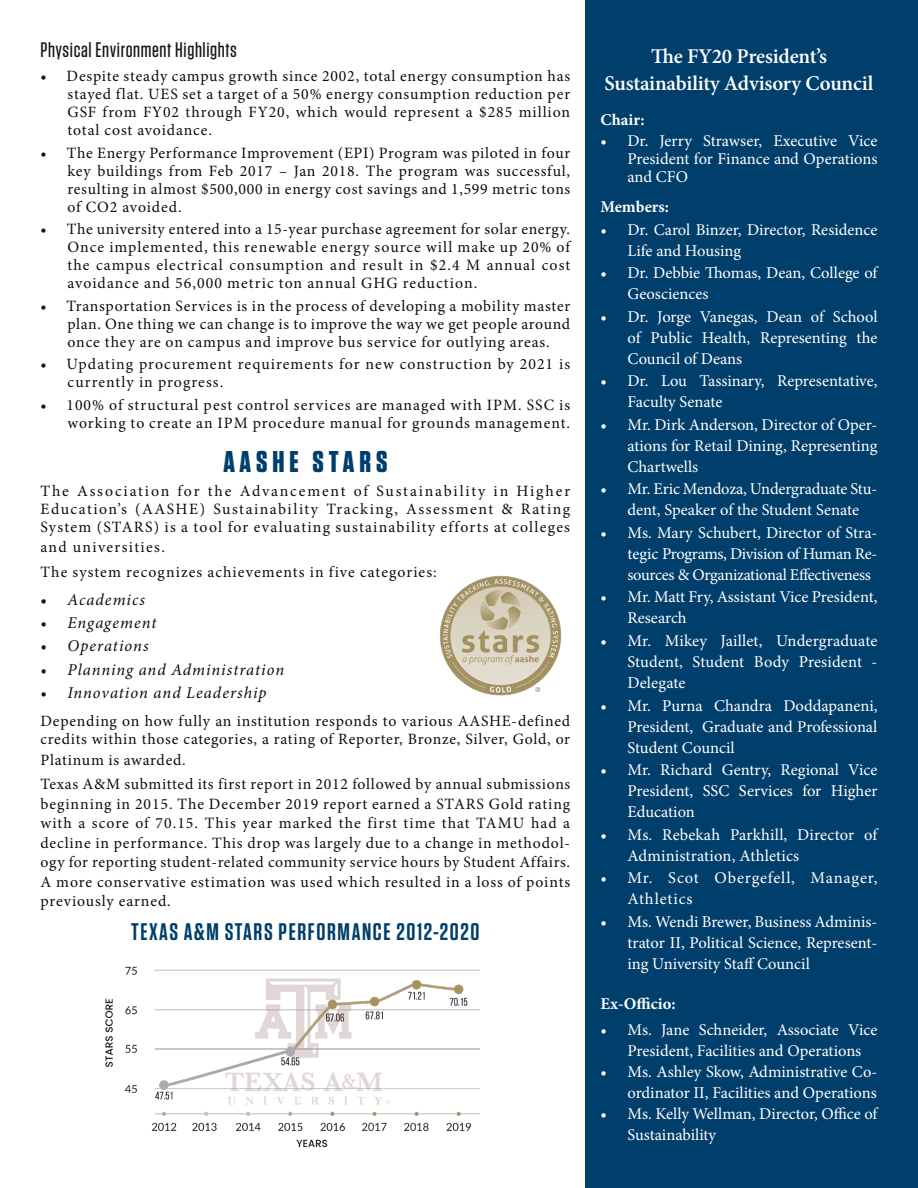
<style>
.page{position:relative;width:918px;height:1188px;background:#fff}
.page>*{position:absolute;margin:0;border:0;box-sizing:border-box;transform-origin:0 0}
.t1{font:700 30px "Tungsten";letter-spacing:.17em;color:#003e6b}
.t2{font:600 24px "Tungsten";letter-spacing:.07em;color:#003e6b}
.t3{font:600 21px/27px "Minion Pro";letter-spacing:-.01em;color:#fff;text-align:center}
.t4{font:500 21px "Tungsten";letter-spacing:.03em;color:#171717}
.t5{font:16.5px/21px "Minion Pro";color:#fff;text-align:justify}
.t6{font:italic 16.5px "Minion Pro";letter-spacing:.06em;color:#0d0d0d}
.t7{font:16.5px/21px "Minion Pro";letter-spacing:.05em;color:#fff}
.t8{font:700 16.5px "Minion Pro";color:#fff}
.t9{font:15.75px/18px "Minion Pro";letter-spacing:.055em;color:#0d0d0d;text-align:justify}
.s1{font-style:normal}
</style>
<div class="page">
<div style="left:585px;top:0;width:333px;height:1188px;background:#003e6b"></div>
<img style="left:439px;top:575px;width:123px;height:121px">
<img style="left:105px;top:966px;width:375px;height:182px">
<h3 class="t4" style="left:40px;top:39px;width:198px">Physical Environment Highlights</h3>
<p class="t9" style="left:67px;top:67px;width:504px;text-indent:-27px">• Despite steady campus growth since 2002, total energy consumption has stayed flat. UES set a target of a 50% energy consumption reduction per GSF from FY02 through FY20, which would represent a $285 million total cost avoidance.</p>
<p class="t9" style="left:67px;top:144px;width:504px;text-indent:-27px">• The Energy Performance Improvement (EPI) Program was piloted in four key buildings from Feb 2017 – Jan 2018. The program was successful, resulting in almost $500,000 in energy cost savings and 1,599 metric tons of CO2 avoided.</p>
<p class="t9" style="left:67px;top:220px;width:504px;text-indent:-27px">• The university entered into a 15-year purchase agreement for solar energy.<br>Once implemented, this renewable energy source will make up 20% of the campus electrical consumption and result in $2.4 M annual cost avoidance and 56,000 metric ton annual GHG reduction.</p>
<p class="t9" style="left:67px;top:297px;width:504px;text-indent:-27px">• Transportation Services is in the process of developing a mobility master plan. One thing we can change is to improve the way we get people around once they are on campus and improve bus service for outlying areas.</p>
<p class="t9" style="left:67px;top:355px;width:504px;text-indent:-27px">• Updating procurement requirements for new construction by 2021 is currently in progress.</p>
<p class="t9" style="left:41px;top:396px;width:531px;text-align:right">• 100% of structural pest control services are managed with IPM. SSC is working to create an IPM procedure manual for grounds management.</p>
<h1 class="t1" style="left:223px;top:446px;width:166px">AASHE STARS</h1>
<p class="t9" style="left:41px;top:482px;width:531px">The Association for the Advancement of Sustainability in Higher Education’s (AASHE) Sustainability Tracking, Assessment &amp; Rating System (STARS) is a tool for evaluating sustainability efforts at colleges</p>
<p class="t9" style="left:41px;top:535px;width:398px;line-height:24.9px">and universities.<br>The system recognizes achievements in five categories:</p>
<p class="t6" style="left:40px;top:588px;width:106px"><span class="s1">•</span> Academics</p>
<p class="t6" style="left:40px;top:611px;width:117px">• Engagement</p>
<p class="t6" style="left:40px;top:635px;width:110px">• Operations</p>
<p class="t6" style="left:40px;top:658px;width:245px">• Planning and Administration</p>
<p class="t6" style="left:41px;top:681px;width:227px">• Innovation and Leadership</p>
<p class="t9" style="left:40px;top:712px;width:531px">Depending on how fully an institution responds to various AASHE-defined credits within those categories, a rating of Reporter, Bronze, Silver, Gold, or</p>
<p class="t9" style="left:40px;top:747px;width:531px;line-height:24.9px">Platinum is awarded.<br>Texas A&amp;M submitted its first report in 2012 followed by annual submissions</p>
<p class="t9" style="left:40px;top:794px;width:531px;line-height:19.5px">beginning in 2015. The December 2019 report earned a STARS Gold rating with a score of 70.15. This year marked the first time that TAMU had a decline in performance. This drop was largely due to a change in methodol&shy;ogy for reporting student-related community service hours by Student Affairs.<br>A more conservative estimation was used which resulted in a loss of points previously earned.</p>
<h2 class="t2" style="left:131px;top:919px;width:350px">TEXAS A&amp;M STARS PERFORMANCE 2012-2020</h2>
<h3 class="t3" style="left:605px;top:43px;width:270px">The FY20 President’s<br>Sustainability Advisory Council</h3>
<p class="t8" style="left:600px;top:108px;width:46px">Chair:</p>
<p class="t5" style="left:627px;top:132px;width:252px;line-height:18px;text-indent:-27px">• Dr. Jerry Strawser, Executive Vice President for Finance and Operations and CFO</p>
<p class="t8" style="left:600px;top:196px;width:70px">Members:</p>
<p class="t5" style="left:627px;top:219px;width:252px;text-indent:-27px">• Dr. Carol Binzer, Director, Residence<br>Life and Housing</p>
<p class="t5" style="left:627px;top:263px;width:252px;text-indent:-27px">• Dr. Debbie Thomas, Dean, College of<br>Geosciences</p>
<p class="t5" style="left:627px;top:306px;width:252px;text-indent:-27px">• Dr. Jorge Vanegas, Dean of School of Public Health, Representing the Council of Deans</p>
<p class="t5" style="left:627px;top:371px;width:252px;text-indent:-27px">• Dr. Lou Tassinary, Representative,<br>Faculty Senate</p>
<p class="t5" style="left:627px;top:414px;width:252px;text-indent:-27px">• Mr. Dirk Anderson, Director of Oper&shy;ations for Retail Dining, Representing Chartwells</p>
<p class="t5" style="left:600px;top:479px;width:279px;text-align:center">• Mr. Eric Mendoza, Undergraduate Stu&shy;dent, Speaker of the Student Senate</p>
<p class="t5" style="left:627px;top:522px;width:252px;text-indent:-27px">• Ms. Mary Schubert, Director of Stra&shy;tegic Programs, Division of Human Re&shy;sources &amp; Organizational Effectiveness</p>
<p class="t5" style="left:627px;top:587px;width:252px;text-indent:-27px">• Mr. Matt Fry, Assistant Vice President,<br>Research</p>
<p class="t5" style="left:627px;top:630px;width:252px;text-indent:-27px">• Mr. Mikey Jaillet, Undergraduate Student, Student Body President - Delegate</p>
<p class="t5" style="left:627px;top:695px;width:252px;text-indent:-27px">• Mr. Purna Chandra Doddapaneni, President, Graduate and Professional Student Council</p>
<p class="t5" style="left:627px;top:759px;width:252px;text-indent:-27px">• Mr. Richard Gentry, Regional Vice President, SSC Services for Higher Education</p>
<p class="t5" style="left:627px;top:824px;width:252px;text-indent:-27px">• Ms. Rebekah Parkhill, Director of<br>Administration, Athletics</p>
<p class="t7" style="left:627px;top:867px;width:252px;text-indent:-27px">• Mr. Scot Obergefell, Manager,<br>Athletics</p>
<p class="t5" style="left:627px;top:911px;width:252px;text-indent:-27px">• Ms. Wendi Brewer, Business Adminis&shy;trator II, Political Science, Represent&shy;ing University Staff Council</p>
<p class="t8" style="left:600px;top:992px;width:77px">Ex-Officio:</p>
<p class="t5" style="left:627px;top:1019px;width:252px;text-indent:-27px">• Ms. Jane Schneider, Associate Vice<br>President, Facilities and Operations</p>
<p class="t5" style="left:600px;top:1061px;width:279px;text-align:right">• Ms. Ashley Skow, Administrative Co&shy;ordinator II, Facilities and Operations</p>
<p class="t5" style="left:627px;top:1103px;width:252px;text-indent:-27px">• Ms. Kelly Wellman, Director, Office of<br>Sustainability</p>
</div>
